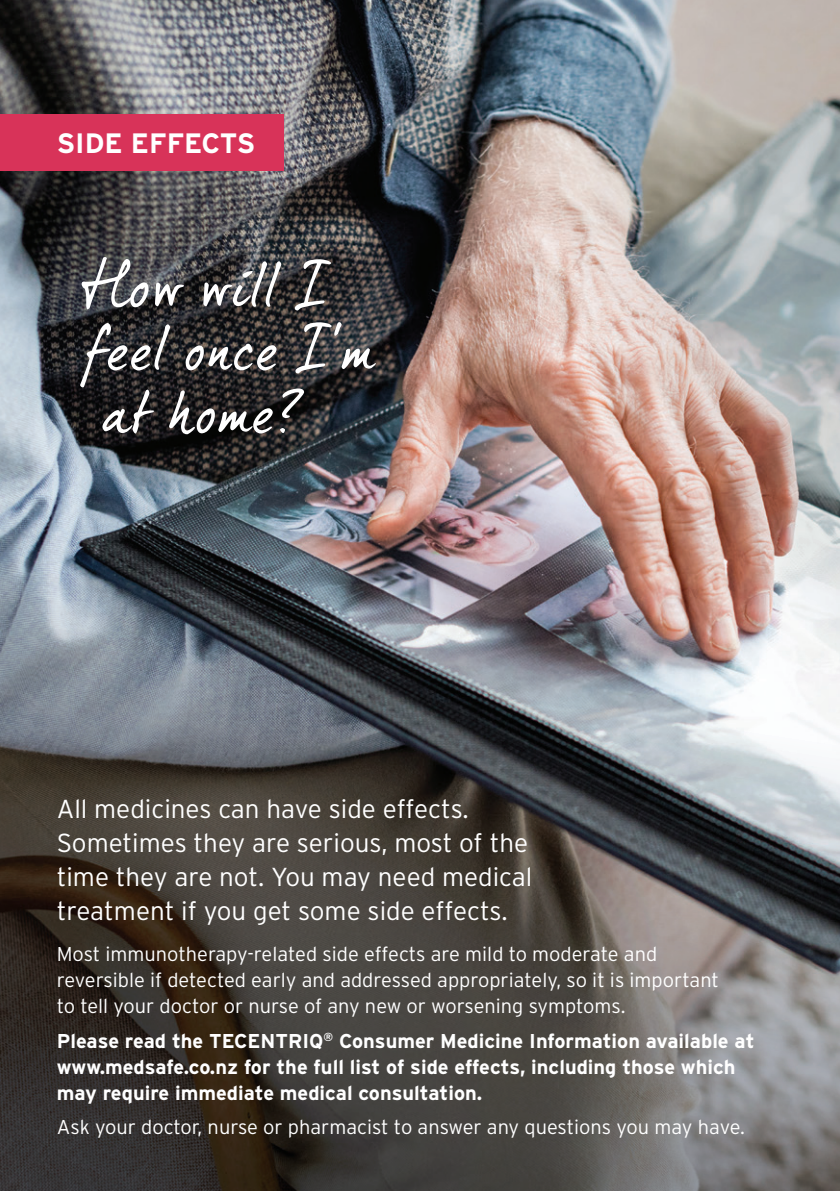
<style>
.page{position:relative;width:840px;height:1191px;background:#fff}
.page>*{position:absolute;margin:0;border:0;box-sizing:border-box;transform-origin:0 0}
.t1{font:60px/63px "dear Joe 5 CASUAL P";color:#fff}
.t2{font:700 28px "Interstate";color:#fff}
.t3{font:300 26px/33.8px "Interstate";color:#fff}
.t4{font:300 20px/26px "Interstate";color:#fff}
.t5{font:700 20px/26px "Interstate";color:#fff}
</style>
<div class="page">
<img style="left:0;top:0;width:839px;height:1191px">
<div style="left:0;top:114px;width:283px;height:56px;background:#d83359"></div>
<h2 class="t2" style="left:57px;top:128px;width:200px">SIDE EFFECTS</h2>
<h1 class="t1" style="left:85px;top:253px;width:292px">How will I feel once I‘m at home?</h1>
<h3 class="t3" style="left:57px;top:792px;width:477px">All medicines can have side effects.<br>Sometimes they are serious, most of the time they are not. You may need medical treatment if you get some side effects.</h3>
<p class="t4" style="left:57px;top:941px;width:663px">Most immunotherapy-related side effects are mild to moderate and reversible if detected early and addressed appropriately, so it is important to tell your doctor or nurse of any new or worsening symptoms.</p>
<p class="t5" style="left:57px;top:1027px;width:699px">Please read the TECENTRIQ<sup>®</sup> Consumer Medicine Information available at www.medsafe.co.nz for the full list of side effects, including those which may require immediate medical consultation.</p>
<p class="t4" style="left:57px;top:1114px;width:689px">Ask your doctor, nurse or pharmacist to answer any questions you may have.</p>
</div>
